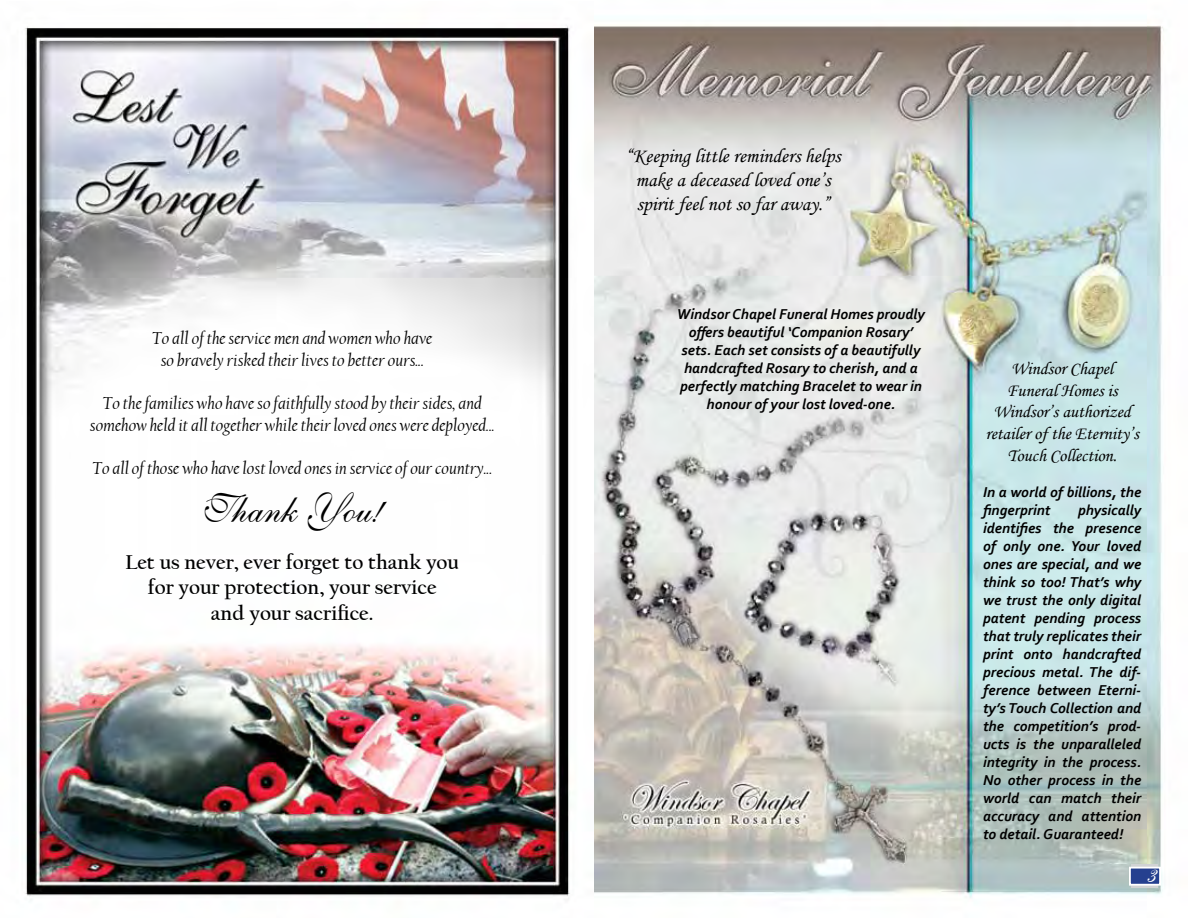
<style>
.page{position:relative;width:1188px;height:918px;background:#fff}
.page>*{position:absolute;margin:0;border:0;box-sizing:border-box;transform-origin:0 0}
.t1{font:40.5px "English 111 Presto BT";color:#000}
.t2{font:25.5px "English 111 Presto BT";color:#fff}
.t3{font:700 21px/25.2px "Californian FB";color:#000;text-align:center}
.t4{font:20.1px/24.2px "Monotype Corsiva";color:#000;text-align:center}
.t5{font:italic 18px/21.6px "Californian FB";color:#000;text-align:center}
.t6{font:18px/21.6px "Monotype Corsiva";color:#000;text-align:center}
.t7{font:italic 700 15px/18px "Corbel";color:#000}
</style>
<div class="page">
<img style="left:25px;top:26px;width:545px;height:874px">
<img style="left:594px;top:25px;width:570px;height:873px">
<div style="left:1132px;top:864px;width:26px;height:24px;background:linear-gradient(to right,#d7d9da,#d8d9da)"></div>
<div style="left:1129px;top:867px;width:32px;height:19px;background:#25408f;border:2px solid #fff"></div>
<p class="t5" style="left:152px;top:328px;width:282px">To all of the service men and women who have so bravely risked their lives to better ours...</p>
<p class="t5" style="left:90px;top:393px;width:406px">To the families who have so faithfully stood by their sides, and somehow held it all together while their loved ones were deployed...</p>
<p class="t5" style="left:92px;top:457px;width:401px">To all of those who have lost loved ones in service of our country...</p>
<h1 class="t1" style="left:201px;top:484px;width:184px">Thank You!</h1>
<h3 class="t3" style="left:125px;top:550px;width:335px">Let us never, ever forget to thank you for your protection, your service<br>and your sacrifice.</h3>
<h3 class="t4" style="left:626px;top:144px;width:217px">“Keeping little reminders helps make a deceased loved one’s spirit feel not so far away.”</h3>
<p class="t7" style="left:677px;top:305px;width:250px;text-align:center">Windsor Chapel Funeral Homes proudly offers beautiful ‘Companion Rosary’ sets. Each set consists of a beautifully handcrafted Rosary to cherish, and a perfectly matching Bracelet to wear in honour of your lost loved-one.</p>
<p class="t6" style="left:985px;top:358px;width:155px">Windsor Chapel<br>Funeral Homes is<br>Windsor’s authorized retailer of the Eternity’s<br>Touch Collection.</p>
<p class="t7" style="left:983px;top:482px;width:160px">In a world of billions, the fingerprint</p>
<p class="t7" style="left:983px;top:500px;width:160px;text-align:justify;text-indent:95px">physically identifies the presence of only one. Your loved ones are special, and we think so too! That’s why we trust the only digital patent pending process that truly replicates their print onto handcrafted precious metal. The dif&shy;ference between Eterni&shy;ty’s Touch Collection and the competition’s prod&shy;ucts is the unparalleled integrity in the process.<br>No other process in the world can match their accuracy and attention to detail. Guaranteed!</p>
<h2 class="t2" style="left:1147px;top:858px;width:12px">3</h2>
</div>
